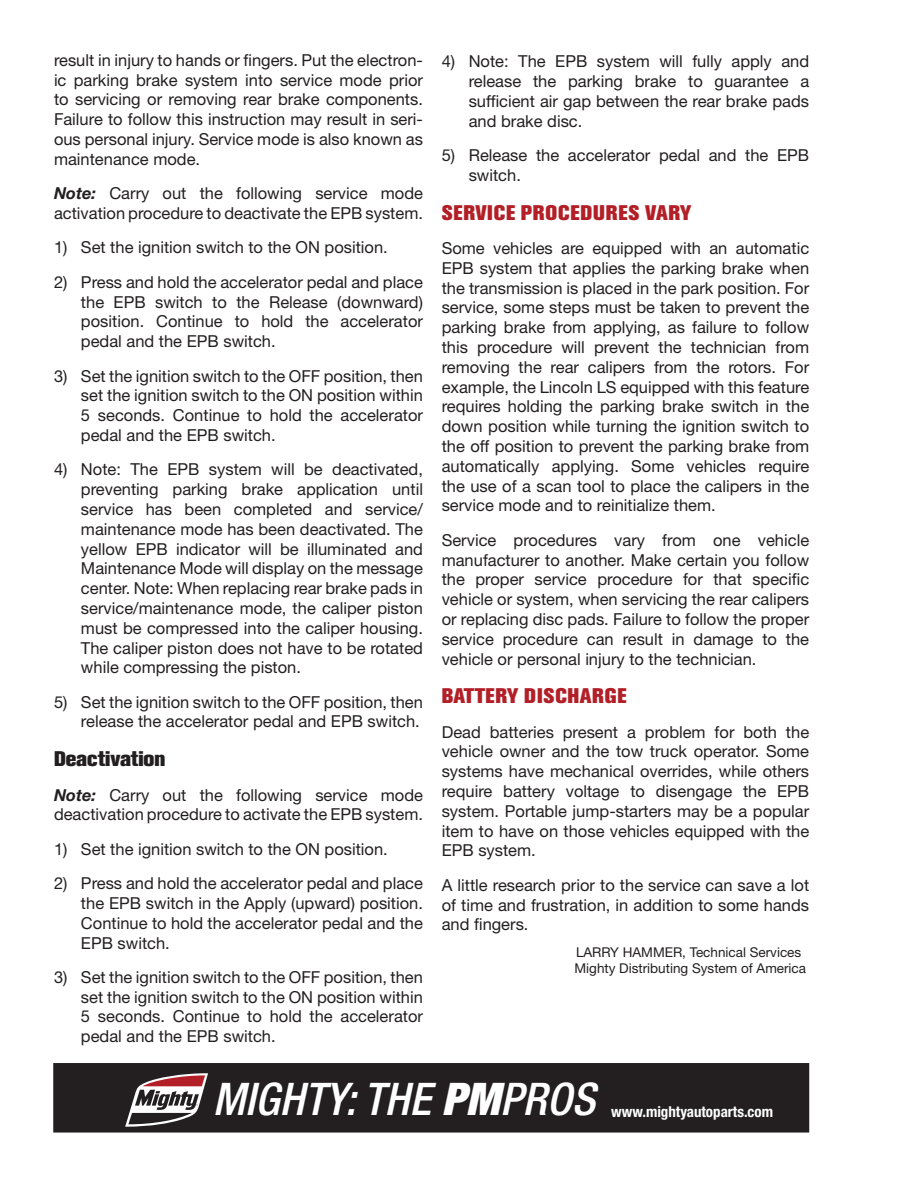
<style>
.page{position:relative;width:918px;height:1188px;background:#fff}
.page>*{position:absolute;margin:0;border:0;box-sizing:border-box;transform-origin:0 0}
.t1{font:italic 500 condensed 45px "Helvetica Neue LT Std";color:#fff}
.t2{font:800 21px "Akzidenz Grotesk BE";letter-spacing:.04em;color:#b21f27}
.t3{font:800 21px "Akzidenz Grotesk BE";color:#231f20}
.t4{font:16.5px/19.8px "Helvetica Neue LT Std";color:#231f20;text-align:justify}
.t5{font:700 condensed 15px "Helvetica Neue LT Std";color:#fff}
.t6{font:13.5px/16.2px "Helvetica Neue LT Std";color:#231f20}
.s1{font-weight:700;font-style:italic}
.s2{font-weight:900}
</style>
<div class="page">
<div style="left:54px;top:1064px;width:754px;height:68px;background:#231f20"></div>
<div style="left:53px;top:1063px;width:756px;height:70px;border:2px solid #231f20"></div>
<svg style="left:125px;top:1073px;width:83px;height:54px"></svg>
<p class="t4" style="left:54px;top:50px;width:371px">result in injury to hands or fingers. Put the electron&shy;ic parking brake system into service mode prior to servicing or removing rear brake components.<br>Failure to follow this instruction may result in seri&shy;ous personal injury. Service mode is also known as maintenance mode.</p>
<p class="t4" style="left:54px;top:183px;width:371px"><span class="s1">Note:</span> Carry out the following service mode activation procedure to deactivate the EPB system.</p>
<p class="t4" style="left:54px;top:237px;width:335px">1) Set the ignition switch to the ON position.</p>
<p class="t4" style="left:81px;top:272px;width:344px;text-indent:-27px">2) Press and hold the accelerator pedal and place the EPB switch to the Release (downward) position. Continue to hold the accelerator pedal and the EPB switch.</p>
<p class="t4" style="left:81px;top:366px;width:344px;text-indent:-27px">3) Set the ignition switch to the OFF position, then set the ignition switch to the ON position within 5 seconds. Continue to hold the accelerator pedal and the EPB switch.</p>
<p class="t4" style="left:81px;top:459px;width:344px;text-indent:-27px">4) Note: The EPB system will be deactivated, preventing parking brake application until service has been completed and service/ maintenance mode has been deactivated. The yellow EPB indicator will be illuminated and Maintenance Mode will display on the message center. Note: When replacing rear brake pads in service/maintenance mode, the caliper piston must be compressed into the caliper housing.<br>The caliper piston does not have to be rotated while compressing the piston.</p>
<p class="t4" style="left:54px;top:692px;width:371px;text-align:right">5) Set the ignition switch to the OFF position, then release the accelerator pedal and EPB switch.</p>
<p class="t3" style="left:54px;top:747px;width:113px">Deactivation</p>
<p class="t4" style="left:54px;top:785px;width:371px"><span class="s1">Note:</span> Carry out the following service mode deactivation procedure to activate the EPB system.</p>
<p class="t4" style="left:54px;top:839px;width:335px">1) Set the ignition switch to the ON position.</p>
<p class="t4" style="left:81px;top:873px;width:344px;text-indent:-27px">2) Press and hold the accelerator pedal and place the EPB switch in the Apply (upward) position.<br>Continue to hold the accelerator pedal and the EPB switch.</p>
<p class="t4" style="left:81px;top:967px;width:344px;text-indent:-27px">3) Set the ignition switch to the OFF position, then set the ignition switch to the ON position within 5 seconds. Continue to hold the accelerator pedal and the EPB switch.</p>
<p class="t4" style="left:469px;top:51px;width:342px;text-indent:-27px">4) Note: The EPB system will fully apply and release the parking brake to guarantee a sufficient air gap between the rear brake pads and brake disc.</p>
<p class="t4" style="left:469px;top:145px;width:342px;text-indent:-27px">5) Release the accelerator pedal and the EPB switch.</p>
<p class="t2" style="left:442px;top:200px;width:251px">SERVICE PROCEDURES VARY</p>
<p class="t4" style="left:442px;top:238px;width:369px">Some vehicles are equipped with an automatic EPB system that applies the parking brake when the transmission is placed in the park position. For service, some steps must be taken to prevent the parking brake from applying, as failure to follow this procedure will prevent the technician from removing the rear calipers from the rotors. For example, the Lincoln LS equipped with this feature requires holding the parking brake switch in the down position while turning the ignition switch to the off position to prevent the parking brake from automatically applying. Some vehicles require the use of a scan tool to place the calipers in the service mode and to reinitialize them.</p>
<p class="t4" style="left:442px;top:530px;width:369px">Service procedures vary from one vehicle manufacturer to another. Make certain you follow the proper service procedure for that specific vehicle or system, when servicing the rear calipers or replacing disc pads. Failure to follow the proper service procedure can result in damage to the vehicle or personal injury to the technician.</p>
<p class="t2" style="left:442px;top:684px;width:186px">BATTERY DISCHARGE</p>
<p class="t4" style="left:442px;top:722px;width:369px">Dead batteries present a problem for both the vehicle owner and the tow truck operator. Some systems have mechanical overrides, while others require battery voltage to disengage the EPB system. Portable jump-starters may be a popular item to have on those vehicles equipped with the EPB system.</p>
<p class="t4" style="left:442px;top:875px;width:369px">A little research prior to the service can save a lot of time and frustration, in addition to some hands and fingers.</p>
<p class="t6" style="left:575px;top:944px;width:233px">LARRY HAMMER, Technical Services<br>Mighty Distributing System of America</p>
<h1 class="t1" style="left:213px;top:1073px;width:384px">MIGHTY: THE <span class="s2">PM</span>PROS</h1>
<p class="t5" style="left:611px;top:1102px;width:163px">www.mightyautoparts.com</p>
</div>
